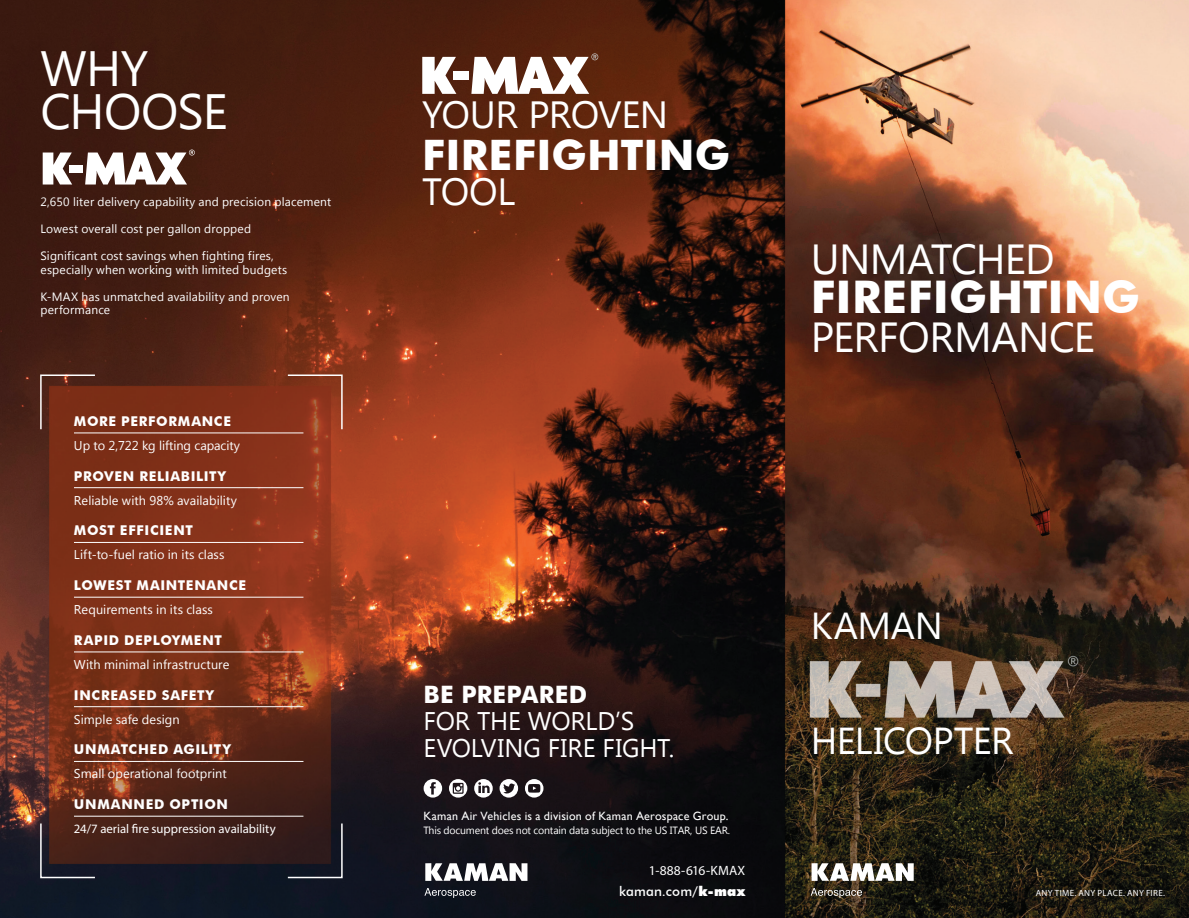
<style>
.page{position:relative;width:1189px;height:918px;background:#fff}
.page>*{position:absolute;margin:0;border:0;box-sizing:border-box;transform-origin:0 0}
.t1{font:49.5px/43.5px "Myanmar Text";letter-spacing:-.015em;color:#fff}
.t2{font:700 45px "Futura BT";letter-spacing:.005em;color:#fff}
.t3{font:42px "Myanmar Text";letter-spacing:-.015em;color:#fff}
.t4{font:700 42px "Futura BT";letter-spacing:.005em;color:#fff}
.t5{font:37.95px "Myanmar Text";letter-spacing:-.02em;color:#fff}
.t6{font:37.5px "Myanmar Text";letter-spacing:-.01em;color:#fff}
.t7{font:25.5px/27px "Myanmar Text";letter-spacing:-.005em;color:#fff}
.t8{font:700 24px "Futura BT";letter-spacing:.015em;color:#fff}
.t9{font:700 13.5px "Futura BT";letter-spacing:.05em;color:#fff}
.t10{font:500 13.5px "Futura BT";letter-spacing:.005em;color:#fff}
.t11{font:13.5px "Myriad Pro";letter-spacing:.01em;color:#fff}
.t12{font:12.75px "Myanmar Text";letter-spacing:.005em;color:#fff}
.t13{font:12.75px "Myriad Pro";color:#fff}
.t14{font:12px/13.5px "Myanmar Text";letter-spacing:.015em;color:#fff}
.t15{font:12px "Gill Sans";letter-spacing:.02em;color:#fff}
.t16{font:10.5px "Myanmar Text";letter-spacing:-.02em;color:#fff}
.t17{font:9px "Myriad Pro";letter-spacing:.035em;color:#fff}
.s1{font-weight:900}
</style>
<div class="page">
<img style="left:0;top:0;width:1188px;height:918px">
<svg style="left:425px;top:863px;width:102px;height:18px"></svg>
<svg style="left:424px;top:888px;width:51px;height:10px"></svg>
<svg style="left:423px;top:779px;width:120px;height:19px"></svg>
<svg style="left:811px;top:863px;width:102px;height:18px"></svg>
<svg style="left:810px;top:888px;width:51px;height:10px"></svg>
<svg style="left:422px;top:57px;width:34px;height:37px"></svg>
<div style="left:452px;top:72px;width:16px;height:8px;background:#fff"></div>
<svg style="left:471px;top:53px;width:127px;height:41px"></svg>
<svg style="left:43px;top:153px;width:29px;height:32px"></svg>
<div style="left:69px;top:165px;width:14px;height:8px;background:#fff"></div>
<svg style="left:85px;top:150px;width:110px;height:35px"></svg>
<svg style="left:39px;top:374px;width:304px;height:57px;background:#7a2f1a"></svg>
<svg style="left:39px;top:822px;width:304px;height:57px;background:#311d1e"></svg>
<hr style="left:74px;top:433px;width:229px;height:1px;background:#fff">
<hr style="left:74px;top:487px;width:229px;height:1px;background:#fff">
<hr style="left:74px;top:542px;width:229px;height:1px;background:#fff">
<hr style="left:74px;top:597px;width:229px;height:1px;background:#fff">
<hr style="left:74px;top:652px;width:229px;height:1px;background:#fff">
<hr style="left:74px;top:706px;width:229px;height:1px;background:#fff">
<hr style="left:74px;top:761px;width:229px;height:1px;background:#fff">
<hr style="left:74px;top:816px;width:229px;height:1px;background:#fff">
<h1 class="t1" style="left:40px;top:47px;width:189px">WHY<br>CHOOSE</h1>
<p class="t14" style="left:40px;top:195px;width:292px">2,650 liter delivery capability and precision placement</p>
<p class="t14" style="left:40px;top:222px;width:212px">Lowest overall cost per gallon dropped</p>
<p class="t14" style="left:40px;top:249px;width:248px">Significant cost savings when fighting fires, especially when working with limited budgets</p>
<p class="t14" style="left:40px;top:290px;width:250px">K-MAX has unmatched availability and proven performance</p>
<p class="t9" style="left:74px;top:413px;width:158px">MORE PERFORMANCE</p>
<p class="t12" style="left:74px;top:438px;width:167px">Up to 2,722 kg lifting capacity</p>
<p class="t9" style="left:74px;top:468px;width:153px">PROVEN RELIABILITY</p>
<p class="t12" style="left:74px;top:493px;width:165px">Reliable with 98% availability</p>
<p class="t9" style="left:74px;top:522px;width:120px">MOST EFFICIENT</p>
<p class="t12" style="left:74px;top:547px;width:152px">Lift-to-fuel ratio in its class</p>
<p class="t9" style="left:74px;top:577px;width:174px">LOWEST MAINTENANCE</p>
<p class="t12" style="left:74px;top:602px;width:140px">Requirements in its class</p>
<p class="t9" style="left:74px;top:632px;width:149px">RAPID DEPLOYMENT</p>
<p class="t12" style="left:74px;top:657px;width:157px">With minimal infrastructure</p>
<p class="t9" style="left:74px;top:687px;width:141px">INCREASED SAFETY</p>
<p class="t12" style="left:74px;top:712px;width:107px">Simple safe design</p>
<p class="t9" style="left:74px;top:741px;width:158px">UNMATCHED AGILITY</p>
<p class="t12" style="left:74px;top:766px;width:154px">Small operational footprint</p>
<p class="t9" style="left:74px;top:796px;width:155px">UNMANNED OPTION</p>
<p class="t13" style="left:74px;top:821px;width:203px">24/7 aerial fire suppression availability</p>
<h3 class="t5" style="left:422px;top:93px;width:247px">YOUR PROVEN</h3>
<h3 class="t4" style="left:422px;top:130px;width:309px">FIREFIGHTING</h3>
<h3 class="t5" style="left:422px;top:169px;width:94px">TOOL</h3>
<h3 class="t3" style="left:810px;top:234px;width:245px">UNMATCHED</h3>
<h2 class="t2" style="left:810px;top:269px;width:331px">FIREFIGHTING</h2>
<h3 class="t3" style="left:810px;top:312px;width:286px">PERFORMANCE</h3>
<h3 class="t8" style="left:423px;top:680px;width:165px">BE PREPARED</h3>
<h3 class="t7" style="left:423px;top:708px;width:252px">FOR THE WORLD’S<br>EVOLVING FIRE FIGHT.</h3>
<p class="t15" style="left:423px;top:809px;width:306px">Kaman Air Vehicles is a division of Kaman Aerospace Group.</p>
<p class="t16" style="left:423px;top:824px;width:308px">This document does not contain data subject to the US ITAR, US EAR.</p>
<p class="t11" style="left:648px;top:862px;width:98px">1-888-616-KMAX</p>
<p class="t10" style="left:619px;top:883px;width:128px">kaman.com/<span class="s1">k-max</span></p>
<h3 class="t6" style="left:810px;top:605px;width:133px">KAMAN</h3>
<h3 class="t6" style="left:810px;top:719px;width:204px">HELICOPTER</h3>
<p class="t17" style="left:1035px;top:887px;width:131px">ANY TIME. ANY PLACE. ANY FIRE.</p>
</div>
